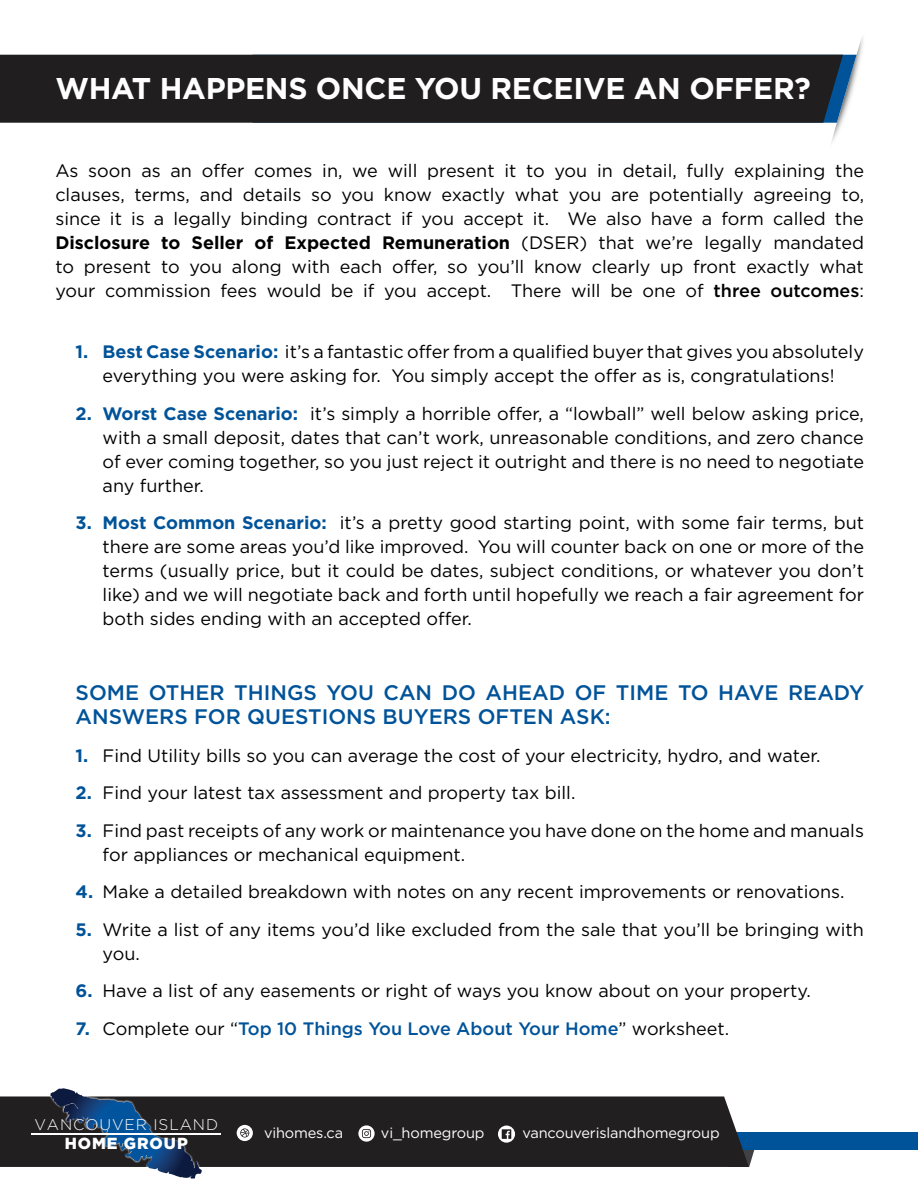
<style>
.page{position:relative;width:918px;height:1188px;background:#fff}
.page>*{position:absolute;margin:0;border:0;box-sizing:border-box;transform-origin:0 0}
.t1{font:700 30px "Gotham Pro";letter-spacing:-.01em;color:#fff}
.t2{font:500 21px/24px "Gotham Pro";color:#005399}
.t3{font:18px/24px "Gotham Pro";color:#000;text-align:justify}
.t4{font:500 18px "Gotham Pro";color:#005399}
.t5{font:900 16.05px "Gotham Pro";letter-spacing:.06em;color:#fff}
.t6{font:300 15.45px "Gotham Pro";letter-spacing:.055em;color:#fff}
.t7{font:14.55px "Gotham Pro";letter-spacing:-.01em;color:#fff}
.s1{font-weight:700}
.s2{font-weight:500}
.s3{font-weight:700;color:#005399}
.s4{font-weight:400;color:#000}
</style>
<div class="page">
<svg style="left:749px;top:1150px;width:6px;height:17px"></svg>
<div style="left:352px;top:1133px;width:566px;height:17px;background:#005398"></div>
<div style="left:0;top:1096px;width:749px;height:71px;background:#221f20"></div>
<svg style="left:237px;top:1125px;width:16px;height:16px"></svg>
<svg style="left:240px;top:1128px;width:9px;height:10px"></svg>
<svg style="left:358px;top:1125px;width:17px;height:17px"></svg>
<svg style="left:362px;top:1129px;width:9px;height:9px"></svg>
<svg style="left:498px;top:1126px;width:17px;height:17px"></svg>
<svg style="left:502px;top:1129px;width:9px;height:10px"></svg>
<img style="left:48px;top:1096px;width:156px;height:83px">
<svg style="left:50px;top:1088px;width:39px;height:41px;background:#343d54"></svg>
<hr style="left:32px;top:1133px;width:189px;height:1px;background:#fff">
<img style="left:857px;top:37px;width:6px;height:36px">
<svg style="left:253px;top:54px;width:604px;height:89px"></svg>
<div style="left:0;top:55px;width:843px;height:68px;background:#201e1e"></div>
<p class="t1" style="left:55px;top:71px;width:757px">WHAT HAPPENS ONCE YOU RECEIVE AN OFFER?</p>
<p class="t3" style="left:55px;top:158px;width:810px">As soon as an offer comes in, we will present it to you in detail, fully explaining the clauses, terms, and details so you know exactly what you are potentially agreeing to, since it is a legally binding contract if you accept it. We also have a form called the <span class="s1">Disclosure to Seller of Expected Remuneration</span> (DSER) that we’re legally mandated to present to you along with each offer, so you’ll know clearly up front exactly what your commission fees would be if you accept. There will be one of <span class="s2">three outcomes</span>:</p>
<p class="t3" style="left:76px;top:340px;width:790px;text-align:center"><span class="s3">1. Best Case Scenario:</span> it’s a fantastic offer from a qualified buyer that gives you absolutely everything you were asking for. You simply accept the offer as is, congratulations!</p>
<p class="t3" style="left:103px;top:401px;width:763px;text-indent:-27px"><span class="s3">2. Worst Case Scenario:</span> it’s simply a horrible offer, a “lowball” well below asking price, with a small deposit, dates that can’t work, unreasonable conditions, and zero chance of ever coming together, so you just reject it outright and there is no need to negotiate any further.</p>
<p class="t3" style="left:103px;top:511px;width:763px;text-indent:-27px"><span class="s3">3. Most Common Scenario:</span> it’s a pretty good starting point, with some fair terms, but there are some areas you’d like improved. You will counter back on one or more of the terms (usually price, but it could be dates, subject conditions, or whatever you don’t like) and we will negotiate back and forth until hopefully we reach a fair agreement for both sides ending with an accepted offer.</p>
<p class="t2" style="left:76px;top:680px;width:790px">SOME OTHER THINGS YOU CAN DO AHEAD OF TIME TO HAVE READY<br>ANSWERS FOR QUESTIONS BUYERS OFTEN ASK:</p>
<p class="t3" style="left:76px;top:743px;width:746px"><span class="s3">1.</span> Find Utility bills so you can average the cost of your electricity, hydro, and water.</p>
<p class="t3" style="left:76px;top:781px;width:501px"><span class="s3">2.</span> Find your latest tax assessment and property tax bill.</p>
<p class="t3" style="left:103px;top:818px;width:763px;text-indent:-27px"><span class="s3">3.</span> Find past receipts of any work or maintenance you have done on the home and manuals for appliances or mechanical equipment.</p>
<p class="t3" style="left:76px;top:880px;width:771px"><span class="s3">4.</span> Make a detailed breakdown with notes on any recent improvements or renovations.</p>
<p class="t3" style="left:103px;top:917px;width:763px;text-indent:-27px"><span class="s3">5.</span> Write a list of any items you’d like excluded from the sale that you’ll be bringing with you.</p>
<p class="t3" style="left:76px;top:979px;width:737px"><span class="s3">6.</span> Have a list of any easements or right of ways you know about on your property.</p>
<p class="t4" style="left:76px;top:1018px;width:655px"><span class="s1">7.</span> <span class="s4">Complete our “</span>Top 10 Things You Love About Your Home<span class="s4">” worksheet.</span></p>
<p class="t6" style="left:34px;top:1116px;width:185px">VANCOUVER ISLAND</p>
<p class="t5" style="left:65px;top:1134px;width:124px">HOME GROUP</p>
<p class="t7" style="left:264px;top:1125px;width:81px">vihomes.ca</p>
<p class="t7" style="left:381px;top:1125px;width:105px">vi_homegroup</p>
<p class="t7" style="left:522px;top:1125px;width:199px">vancouverislandhomegroup</p>
</div>
